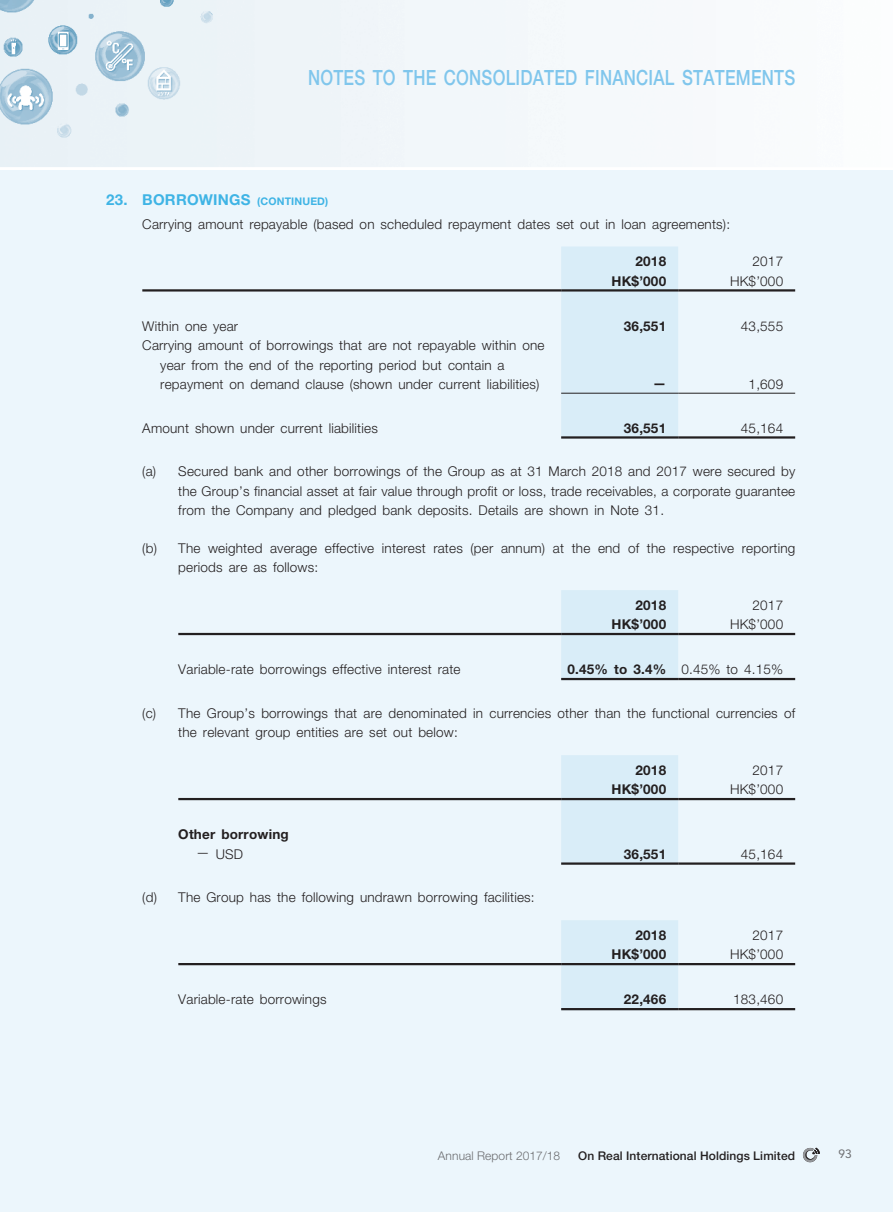
<style>
.page{position:relative;width:893px;height:1212px;background:#ecf6fc}
.page>*{position:absolute;margin:0;border:0;box-sizing:border-box;transform-origin:0 0}
.t1{font:500 21px "Helvetica Neue LT Std";letter-spacing:.015em;color:#80c6ec;scale:.8 1}
._03_H1{font:700 15px "Helvetica Neue LT Std";letter-spacing:.015em;color:#3fb4e5}
._08____IN2{font:300 13.5px/19.5px "Helvetica Neue LT Std";letter-spacing:.015em;color:#231f20}
._15_Table_Stub{font:300 13.5px/19.5px "Helvetica Neue LT Std";letter-spacing:.015em;color:#231f20}
._12___P2{font:300 13.5px "Helvetica Neue LT Std";letter-spacing:.015em;color:#231f20}
._31_table_tab_6pt{font:300 13.5px "Helvetica Neue LT Std";letter-spacing:.015em;color:#231f20}
._31_table_tab_6pt-2{font:700 13.5px "Helvetica Neue LT Std";letter-spacing:.015em;color:#231f20}
._15_Table_Stub-2{font:700 13.5px "Helvetica Neue LT Std";letter-spacing:.015em;color:#231f20}
.t2{font:500 12px "Helvetica Neue LT Std";letter-spacing:.01em;color:#231f20}
.t3{font:300 12px "Helvetica Neue LT Std";letter-spacing:.01em;color:#6c6d70}
.t4{font:12px "Avenir LT Std";color:#6c6d70}
.s1{font-size:10.5px}
</style>
<div class="page">
<img style="left:0;top:0;width:893px;height:170px">
<svg style="left:803px;top:1147px;width:17px;height:15px"></svg>
<div style="left:561px;top:247px;width:117px;height:189px;background:#d9edf8"></div>
<hr style="left:142px;top:289px;width:419px;height:3px;background:#231f20">
<hr style="left:561px;top:289px;width:117px;height:3px;background:#231f20">
<hr style="left:678px;top:289px;width:117px;height:3px;background:#231f20">
<hr style="left:561px;top:393px;width:117px;height:1px;background:#231f20">
<hr style="left:678px;top:393px;width:117px;height:1px;background:#231f20">
<hr style="left:561px;top:436px;width:117px;height:3px;background:#231f20">
<hr style="left:678px;top:436px;width:117px;height:3px;background:#231f20">
<div style="left:561px;top:590px;width:117px;height:88px;background:#d9edf8"></div>
<hr style="left:178px;top:633px;width:383px;height:2px;background:#231f20">
<hr style="left:561px;top:633px;width:117px;height:2px;background:#231f20">
<hr style="left:678px;top:633px;width:117px;height:2px;background:#231f20">
<hr style="left:561px;top:678px;width:117px;height:2px;background:#231f20">
<hr style="left:678px;top:678px;width:117px;height:2px;background:#231f20">
<div style="left:561px;top:755px;width:117px;height:107px;background:#d9edf8"></div>
<hr style="left:178px;top:798px;width:383px;height:2px;background:#231f20">
<hr style="left:561px;top:798px;width:117px;height:2px;background:#231f20">
<hr style="left:678px;top:798px;width:117px;height:2px;background:#231f20">
<hr style="left:561px;top:862px;width:117px;height:3px;background:#231f20">
<hr style="left:678px;top:862px;width:117px;height:3px;background:#231f20">
<div style="left:561px;top:920px;width:117px;height:88px;background:#d9edf8"></div>
<hr style="left:178px;top:963px;width:383px;height:2px;background:#231f20">
<hr style="left:561px;top:963px;width:117px;height:2px;background:#231f20">
<hr style="left:678px;top:963px;width:117px;height:2px;background:#231f20">
<hr style="left:561px;top:1008px;width:117px;height:2px;background:#231f20">
<hr style="left:678px;top:1008px;width:117px;height:2px;background:#231f20">
<h1 class="t1" style="left:308px;top:65px;width:610px">NOTES TO THE CONSOLIDATED FINANCIAL STATEMENTS</h1>
<p class="_03_H1" style="left:106px;top:190px;width:224px">23. BORROWINGS <span class="s1">(CONTINUED)</span></p>
<p class="_12___P2" style="left:142px;top:215px;width:589px">Carrying amount repayable (based on scheduled repayment dates set out in loan agreements):</p>
<p class="_31_table_tab_6pt-2" style="left:636px;top:253px;width:32px">2018</p>
<p class="_31_table_tab_6pt" style="left:753px;top:253px;width:32px">2017</p>
<p class="_31_table_tab_6pt-2" style="left:611px;top:272px;width:56px">HK$’000</p>
<p class="_31_table_tab_6pt" style="left:730px;top:272px;width:55px">HK$’000</p>
<p class="_15_Table_Stub" style="left:142px;top:316px;width:97px">Within one year</p>
<p class="_31_table_tab_6pt-2" style="left:624px;top:317px;width:44px">36,551</p>
<p class="_31_table_tab_6pt" style="left:741px;top:317px;width:44px">43,555</p>
<p class="_15_Table_Stub" style="left:160px;top:335px;width:386px;text-indent:-18px">Carrying amount of borrowings that are not repayable within one year from the end of the reporting period but contain a repayment on demand clause (shown under current liabilities)</p>
<p class="_31_table_tab_6pt-2" style="left:653px;top:374px;width:15px">—</p>
<p class="_31_table_tab_6pt" style="left:749px;top:376px;width:36px">1,609</p>
<p class="_15_Table_Stub" style="left:142px;top:418px;width:237px">Amount shown under current liabilities</p>
<p class="_31_table_tab_6pt-2" style="left:624px;top:419px;width:44px">36,551</p>
<p class="_31_table_tab_6pt" style="left:741px;top:419px;width:44px">45,164</p>
<p class="_08____IN2" style="left:178px;top:461px;width:618px;text-align:justify;text-indent:-36px">(a) Secured bank and other borrowings of the Group as at 31 March 2018 and 2017 were secured by the Group’s financial asset at fair value through profit or loss, trade receivables, a corporate guarantee from the Company and pledged bank deposits. Details are shown in Note 31.</p>
<p class="_08____IN2" style="left:178px;top:538px;width:618px;text-indent:-36px">(b) The weighted average effective interest rates (per annum) at the end of the respective reporting periods are as follows:</p>
<p class="_31_table_tab_6pt-2" style="left:636px;top:596px;width:32px">2018</p>
<p class="_31_table_tab_6pt" style="left:753px;top:596px;width:32px">2017</p>
<p class="_31_table_tab_6pt-2" style="left:611px;top:616px;width:56px">HK$’000</p>
<p class="_31_table_tab_6pt" style="left:730px;top:616px;width:55px">HK$’000</p>
<p class="_15_Table_Stub" style="left:178px;top:659px;width:284px">Variable-rate borrowings effective interest rate</p>
<p class="_31_table_tab_6pt-2" style="left:568px;top:661px;width:100px">0.45% to 3.4%</p>
<p class="_31_table_tab_6pt" style="left:681px;top:661px;width:103px">0.45% to 4.15%</p>
<p class="_08____IN2" style="left:178px;top:703px;width:618px;text-indent:-36px">(c) The Group’s borrowings that are denominated in currencies other than the functional currencies of the relevant group entities are set out below:</p>
<p class="_31_table_tab_6pt-2" style="left:636px;top:761px;width:32px">2018</p>
<p class="_31_table_tab_6pt" style="left:753px;top:762px;width:32px">2017</p>
<p class="_31_table_tab_6pt-2" style="left:611px;top:781px;width:56px">HK$’000</p>
<p class="_31_table_tab_6pt" style="left:730px;top:781px;width:55px">HK$’000</p>
<p class="_15_Table_Stub-2" style="left:178px;top:826px;width:112px">Other borrowing</p>
<p class="_15_Table_Stub" style="left:196px;top:844px;width:48px">— USD</p>
<p class="_31_table_tab_6pt-2" style="left:624px;top:845px;width:44px">36,551</p>
<p class="_31_table_tab_6pt" style="left:741px;top:846px;width:44px">45,164</p>
<p class="_12___P2" style="left:142px;top:889px;width:394px">(d) The Group has the following undrawn borrowing facilities:</p>
<p class="_31_table_tab_6pt-2" style="left:636px;top:926px;width:32px">2018</p>
<p class="_31_table_tab_6pt" style="left:753px;top:927px;width:32px">2017</p>
<p class="_31_table_tab_6pt-2" style="left:611px;top:946px;width:56px">HK$’000</p>
<p class="_31_table_tab_6pt" style="left:730px;top:946px;width:55px">HK$’000</p>
<p class="_15_Table_Stub" style="left:178px;top:989px;width:150px">Variable-rate borrowings</p>
<p class="_31_table_tab_6pt-2" style="left:624px;top:991px;width:44px">22,466</p>
<p class="_31_table_tab_6pt" style="left:733px;top:991px;width:51px">183,460</p>
<p class="t3" style="left:438px;top:1148px;width:124px">Annual Report 2017/18</p>
<p class="t2" style="left:578px;top:1148px;width:218px">On Real International Holdings Limited</p>
<p class="t4" style="left:838px;top:1147px;width:15px">93</p>
</div>
